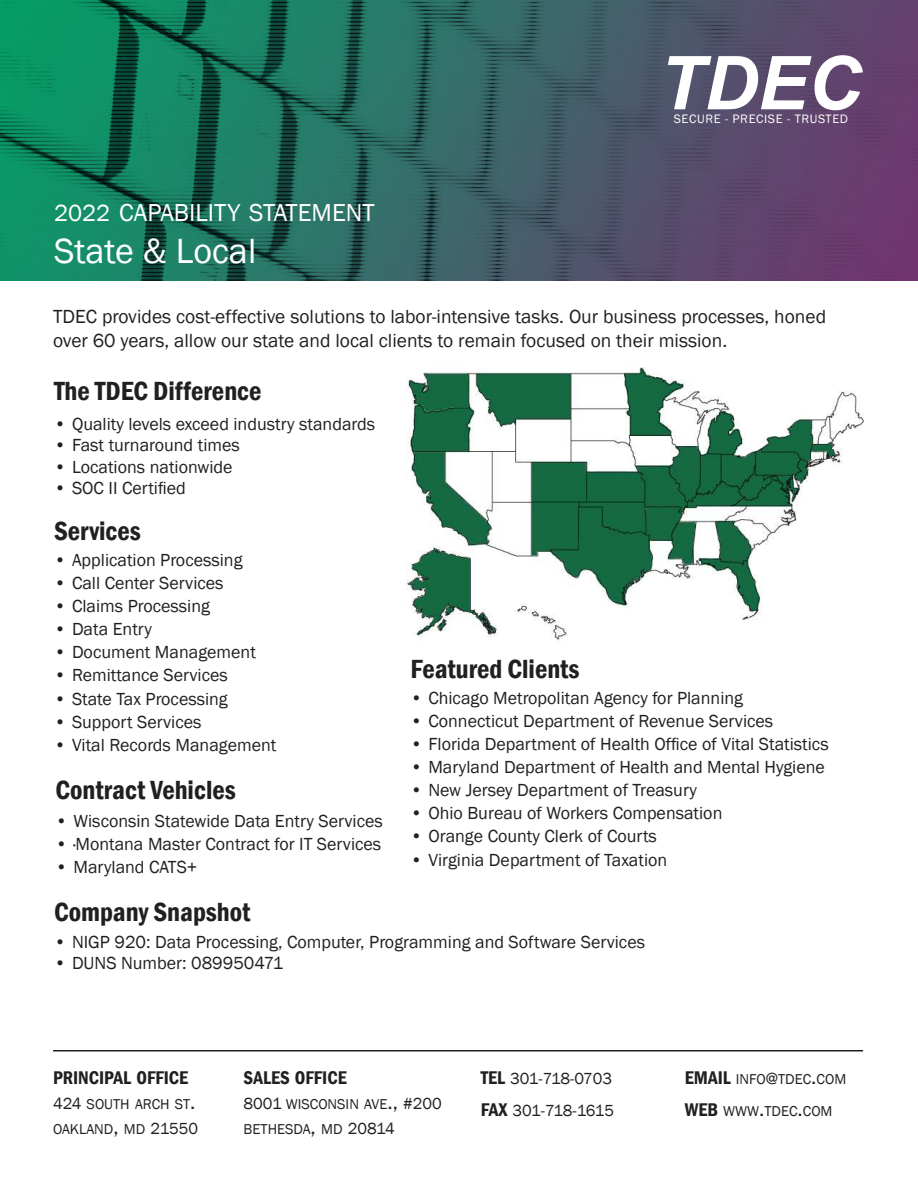
<style>
.page{position:relative;width:918px;height:1188px;background:#fff}
.page>*{position:absolute;margin:0;border:0;box-sizing:border-box;transform-origin:0 0}
.t1{font:36px "Franklin Gothic";color:#fff}
.t2{font:600 condensed 27px "Franklin Gothic";color:#221f1f}
.t3{font:25.2px "Franklin Gothic";color:#fff}
.t4{font:19.5px/23.4px "Franklin Gothic";color:#221f1f}
.t5{font:600 condensed 18.9px "Franklin Gothic";color:#221f1f}
.t6{font:18px "Franklin Gothic";color:#221f1f}
.t7{font:16.5px/32.4px "Franklin Gothic";letter-spacing:-.025em;color:#221f1f}
.t8{font:14.7px/25.2px "Franklin Gothic";color:#221f1f}
.t9{font:12.75px "Franklin Gothic";letter-spacing:.05em;color:#fff}
.s1{font-size:24px}
.s2{font-size:16.5px}
.s3{font-size:21px}
.s4{font-weight:600;font-stretch:condensed;font-size:18.9px}
</style>
<div class="page">
<img style="left:0;top:0;width:918px;height:281px">
<svg style="left:668px;top:55px;width:195px;height:55px"></svg>
<img style="left:407px;top:367px;width:457px;height:275px">
<hr style="left:53px;top:1050px;width:810px;height:1px;background:#221f1f">
<h3 class="t3" style="left:54px;top:202px;width:322px"><span class="s1">2022</span> CAPABILITY STATEMENT</h3>
<h1 class="t1" style="left:54px;top:236px;width:204px">State &amp; Local</h1>
<p class="t9" style="left:674px;top:111px;width:176px">SECURE - PRECISE - TRUSTED</p>
<p class="t4" style="left:53px;top:306px;width:775px">TDEC provides cost-effective solutions to labor-intensive tasks. Our business processes, honed over 60 years, allow our state and local clients to remain focused on their mission.</p>
<h2 class="t2" style="left:54px;top:380px;width:209px">The TDEC Difference</h2>
<p class="t6" style="left:54px;top:416px;width:323px">• Quality levels exceed industry standards</p>
<p class="t6" style="left:54px;top:438px;width:187px">• Fast turnaround times</p>
<p class="t6" style="left:54px;top:459px;width:180px">• Locations nationwide</p>
<p class="t6" style="left:54px;top:481px;width:133px">• SOC II Certified</p>
<h2 class="t2" style="left:54px;top:520px;width:88px">Services</h2>
<p class="t6" style="left:54px;top:552px;width:190px">• Application Processing</p>
<p class="t6" style="left:54px;top:576px;width:171px">• Call Center Services</p>
<p class="t6" style="left:54px;top:599px;width:157px">• Claims Processing</p>
<p class="t6" style="left:54px;top:622px;width:99px">• Data Entry</p>
<p class="t6" style="left:54px;top:645px;width:203px">• Document Management</p>
<p class="t6" style="left:54px;top:668px;width:175px">• Remittance Services</p>
<p class="t6" style="left:54px;top:691px;width:175px">• State Tax Processing</p>
<p class="t6" style="left:54px;top:714px;width:149px">• Support Services</p>
<p class="t6" style="left:54px;top:737px;width:224px">• Vital Records Management</p>
<h2 class="t2" style="left:56px;top:779px;width:182px">Contract Vehicles</h2>
<p class="t6" style="left:56px;top:813px;width:329px">• Wisconsin Statewide Data Entry Services</p>
<p class="t6" style="left:56px;top:836px;width:327px">• ·Montana Master Contract for IT Services</p>
<p class="t6" style="left:56px;top:859px;width:144px">• Maryland CATS+</p>
<h2 class="t2" style="left:54px;top:901px;width:198px">Company Snapshot</h2>
<h2 class="t2" style="left:410px;top:658px;width:171px">Featured Clients</h2>
<p class="t6" style="left:410px;top:690px;width:334px">• Chicago Metropolitan Agency for Planning</p>
<p class="t6" style="left:410px;top:713px;width:364px">• Connecticut Department of Revenue Services</p>
<p class="t6" style="left:410px;top:737px;width:420px">• Florida Department of Health Office of Vital Statistics</p>
<p class="t6" style="left:410px;top:760px;width:416px">• Maryland Department of Health and Mental Hygiene</p>
<p class="t6" style="left:410px;top:783px;width:288px">• New Jersey Department of Treasury</p>
<p class="t6" style="left:410px;top:806px;width:314px">• Ohio Bureau of Workers Compensation</p>
<p class="t6" style="left:410px;top:829px;width:248px">• Orange County Clerk of Courts</p>
<p class="t6" style="left:410px;top:852px;width:258px">• Virginia Department of Taxation</p>
<p class="t6" style="left:54px;top:934px;width:593px">• NIGP 920: Data Processing, Computer, Programming and Software Services</p>
<p class="t6" style="left:54px;top:956px;width:231px">• DUNS Number: 089950471</p>
<p class="t5" style="left:53px;top:1070px;width:137px">PRINCIPAL OFFICE</p>
<p class="t8" style="left:53px;top:1092px;width:147px"><span class="s2">424</span> SOUTH ARCH ST<span class="s3">.<br></span>OAKLAND<span class="s3">,</span> MD <span class="s2">21550</span></p>
<p class="t5" style="left:244px;top:1070px;width:105px">SALES OFFICE</p>
<p class="t8" style="left:244px;top:1092px;width:200px"><span class="s2">8001</span> WISCONSIN AVE<span class="s3">.,</span> <span class="s2">#200<br></span>BETHESDA<span class="s3">,</span> MD <span class="s2">20814</span></p>
<p class="t7" style="left:481px;top:1063px;width:135px"><span class="s4">TEL</span> 301-718-0703<br><span class="s4">FAX</span> 301-718-1615</p>
<p class="t8" style="left:685px;top:1067px;width:163px"><span class="s4">EMAIL</span> INFO<span class="s2">@</span>TDEC<span class="s3">.</span>COM</p>
<p class="t8" style="left:685px;top:1099px;width:149px"><span class="s4">WEB</span> WWW<span class="s3">.</span>TDEC<span class="s3">.</span>COM</p>
</div>
